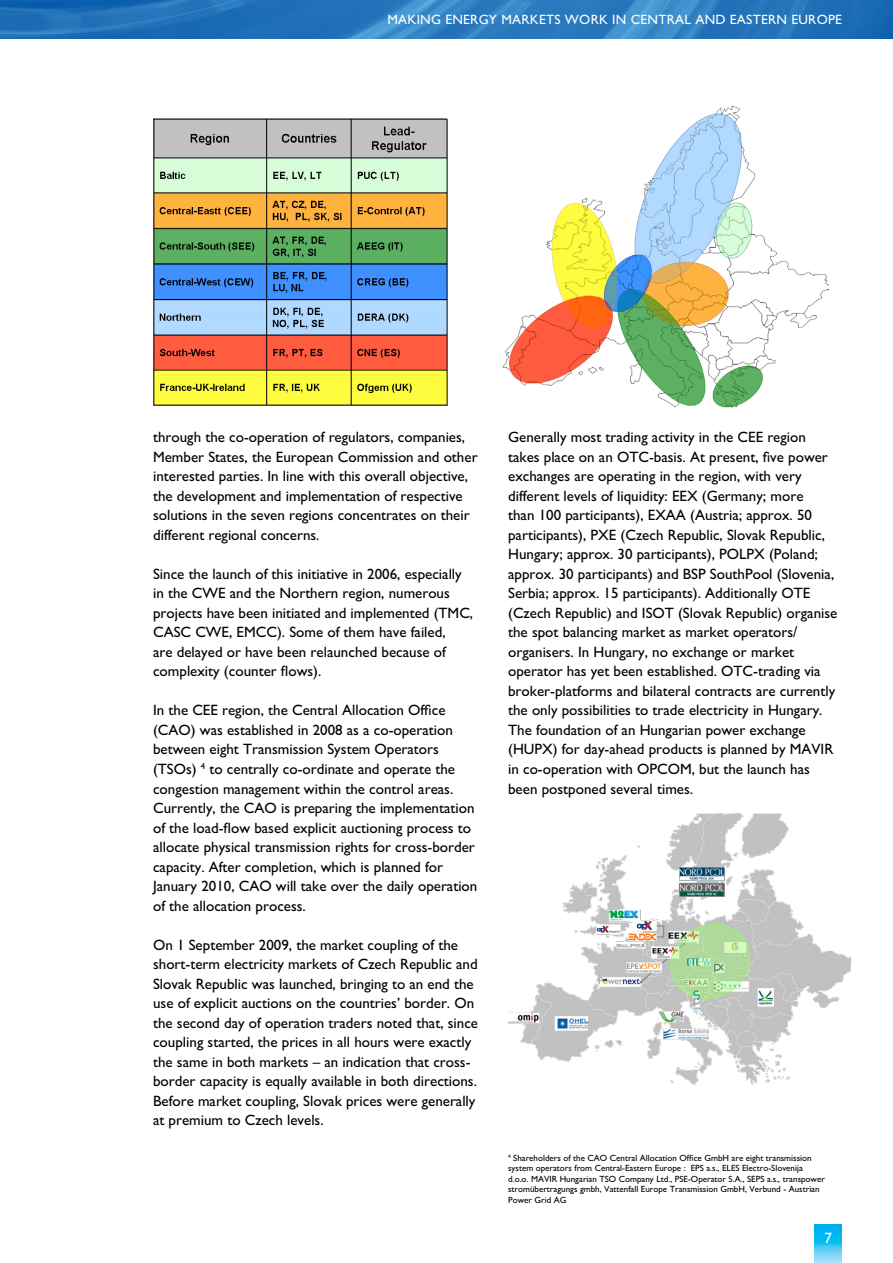
<style>
.page{position:relative;width:893px;height:1263px;background:#fff}
.page>*{position:absolute;margin:0;border:0;box-sizing:border-box;transform-origin:0 0}
.t1{font:15px/19.5px "M Gill Sans";color:#000}
.t2{font:15px "M Gill Sans";color:#fff}
.t3{font:13.5px "M Gill Sans";letter-spacing:.02em;color:#fff}
.t4{font:9px/10.5px "M Gill Sans";color:#000}
</style>
<div class="page">
<img style="left:0;top:0;width:893px;height:38px">
<svg style="left:815px;top:1225px;width:27px;height:38px"></svg>
<img style="left:153px;top:120px;width:294px;height:286px">
<img style="left:503px;top:105px;width:325px;height:303px">
<img style="left:508px;top:813px;width:343px;height:272px">
<hr style="left:153px;top:118px;width:294px;height:2px;background:#000">
<p class="t3" style="left:387px;top:12px;width:456px">MAKING ENERGY MARKETS WORK IN CENTRAL AND EASTERN EUROPE</p>
<p class="t1" style="left:153px;top:428px;width:326px">through the co-operation of regulators, companies, Member States, the European Commission and other interested parties. In line with this overall objective, the development and implementation of respective solutions in the seven regions concentrates on their different regional concerns.</p>
<p class="t1" style="left:153px;top:564px;width:322px">Since the launch of this initiative in 2006, especially in the CWE and the Northern region, numerous projects have been initiated and implemented (TMC, CASC CWE, EMCC). Some of them have failed,<br>are delayed or have been relaunched because of complexity (counter flows).</p>
<p class="t1" style="left:153px;top:701px;width:326px">In the CEE region, the Central Allocation Office (CAO) was established in 2008 as a co-operation between eight Transmission System Operators (TSOs) <sup>4</sup> to centrally co-ordinate and operate the congestion management within the control areas.<br>Currently, the CAO is preparing the implementation of the load-flow based explicit auctioning process to allocate physical transmission rights for cross-border capacity. After completion, which is planned for January 2010, CAO will take over the daily operation of the allocation process.</p>
<p class="t1" style="left:153px;top:935px;width:327px">On 1 September 2009, the market coupling of the short-term electricity markets of Czech Republic and Slovak Republic was launched, bringing to an end the use of explicit auctions on the countries’ border. On the second day of operation traders noted that, since coupling started, the prices in all hours were exactly the same in both markets – an indication that cross&shy;border capacity is equally available in both directions.<br>Before market coupling, Slovak prices were generally at premium to Czech levels.</p>
<p class="t1" style="left:508px;top:428px;width:331px">Generally most trading activity in the CEE region takes place on an OTC-basis. At present, five power exchanges are operating in the region, with very different levels of liquidity: EEX (Germany; more<br>than 100 participants), EXAA (Austria; approx. 50 participants), PXE (Czech Republic, Slovak Republic, Hungary; approx. 30 participants), POLPX (Poland; approx. 30 participants) and BSP SouthPool (Slovenia, Serbia; approx. 15 participants). Additionally OTE (Czech Republic) and ISOT (Slovak Republic) organise the spot balancing market as market operators/ organisers. In Hungary, no exchange or market operator has yet been established. OTC-trading via broker-platforms and bilateral contracts are currently the only possibilities to trade electricity in Hungary.<br>The foundation of an Hungarian power exchange (HUPX) for day-ahead products is planned by MAVIR in co-operation with OPCOM, but the launch has been postponed several times.</p>
<p class="t4" style="left:508px;top:1152px;width:318px"><sup>4</sup> Shareholders of the CAO Central Allocation Office GmbH are eight transmission system operators from Central-Eastern Europe : ČEPS a.s., ELES Electro-Slovenija d.o.o. MAVIR Hungarian TSO Company Ltd., PSE-Operator S.A., SEPS a.s., transpower stromübertragungs gmbh, Vattenfall Europe Transmission GmbH, Verbund - Austrian Power Grid AG</p>
<p class="t2" style="left:824px;top:1229px;width:9px">7</p>
</div>
